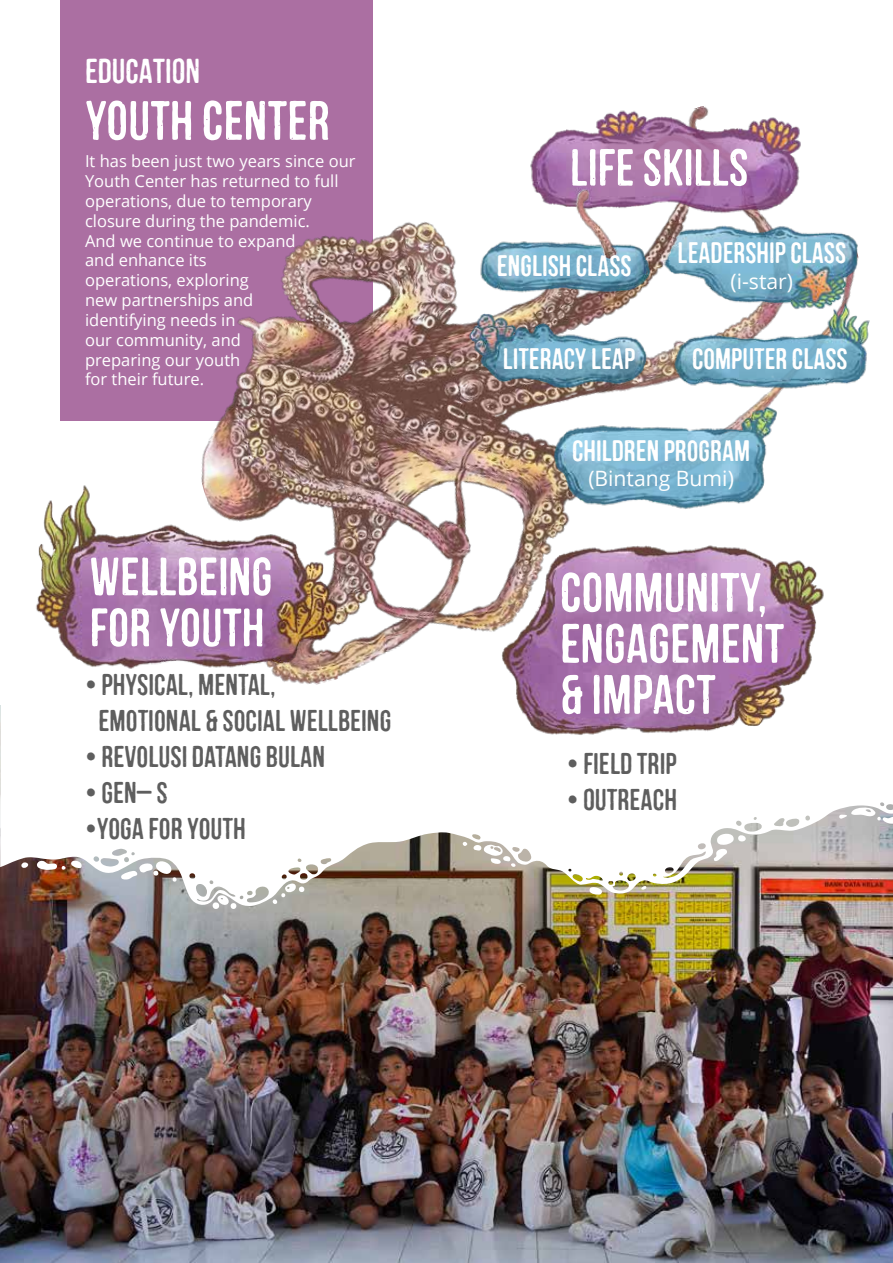
<style>
.page{position:relative;width:893px;height:1263px;background:#fff}
.page>*{position:absolute;margin:0;border:0;box-sizing:border-box;transform-origin:0 0}
.t1{font:55.5px/51px "Mocha Mattari W01";color:#fff}
.t2{font:54px/51px "Mocha Mattari W01";color:#fff}
.t3{font:52.2px "Mocha Mattari W01";color:#fff}
.t4{font:34.5px "Mocha Mattari W01";color:#fff}
.t5{font:30px/36px "Mocha Mattari W01";color:#5e5e5e}
.t6{font:29.55px "Mocha Mattari W01";color:#fff}
.t7{font:21.15px "Open Sans";color:#fff}
.t8{font:16.5px/19.8px "Open Sans";color:#fff}
</style>
<div class="page">
<img style="left:0;top:907px;width:893px;height:356px">
<svg style="left:0;top:705px;width:893px;height:202px"></svg>
<svg style="left:588px;top:884px;width:14px;height:11px"></svg>
<svg style="left:713px;top:832px;width:34px;height:30px"></svg>
<svg style="left:211px;top:893px;width:26px;height:17px"></svg>
<svg style="left:120px;top:858px;width:57px;height:24px"></svg>
<svg style="left:272px;top:881px;width:33px;height:24px"></svg>
<svg style="left:641px;top:885px;width:7px;height:6px"></svg>
<svg style="left:461px;top:842px;width:56px;height:25px"></svg>
<svg style="left:20px;top:859px;width:62px;height:11px"></svg>
<svg style="left:838px;top:807px;width:55px;height:17px"></svg>
<div style="left:60px;top:0;width:313px;height:421px;background:#ab6fa2"></div>
<img style="left:201px;top:222px;width:289px;height:450px">
<img style="left:447px;top:106px;width:423px;height:431px">
<img style="left:36px;top:468px;width:313px;height:217px">
<img style="left:490px;top:477px;width:351px;height:287px">
<h3 class="t4" style="left:85px;top:52px;width:117px">EDUCATION</h3>
<h1 class="t1" style="left:85px;top:93px;width:246px">YOUTH CENTER</h1>
<p class="t8" style="left:85px;top:151px;width:272px">It has been just two years since our<br>Youth Center has returned to full operations, due to temporary closure during the pandemic.<br>And we continue to expand<br>and enhance its<br>operations, exploring<br>new partnerships and<br>identifying needs in<br>our community, and<br>preparing our youth<br>for their future.</p>
<h3 class="t3" style="left:570px;top:139px;width:180px">LIFE SKILLS</h3>
<h3 class="t6" style="left:678px;top:237px;width:170px">LEADERSHIP CLASS</h3>
<p class="t7" style="left:730px;top:266px;width:64px">(i-star)</p>
<h3 class="t6" style="left:497px;top:249px;width:136px">ENGLISH CLASS</h3>
<h3 class="t6" style="left:503px;top:342px;width:134px">LITERACY LEAP</h3>
<h3 class="t6" style="left:692px;top:342px;width:157px">COMPUTER CLASS</h3>
<h2 class="t2" style="left:90px;top:549px;width:185px">WELLBEING<br>FOR YOUTH</h2>
<h3 class="t5" style="left:99px;top:665px;width:294px;text-indent:-14px">• PHYSICAL, MENTAL,<br>EMOTIONAL &amp; SOCIAL WELLBEING</h3>
<h3 class="t5" style="left:85px;top:737px;width:242px">• REVOLUSI DATANG BULAN</h3>
<h3 class="t5" style="left:85px;top:773px;width:84px">• GEN– S</h3>
<h3 class="t5" style="left:85px;top:809px;width:162px">•YOGA FOR YOUTH</h3>
<h3 class="t6" style="left:572px;top:434px;width:180px">CHILDREN PROGRAM</h3>
<p class="t7" style="left:588px;top:464px;width:147px">(Bintang Bumi)</p>
<h1 class="t1" style="left:560px;top:565px;width:226px">COMMUNITY,<br>ENGAGEMENT &amp; IMPACT</h1>
<h3 class="t5" style="left:567px;top:744px;width:112px">• FIELD TRIP</h3>
<h3 class="t5" style="left:567px;top:780px;width:112px">• OUTREACH</h3>
</div>
